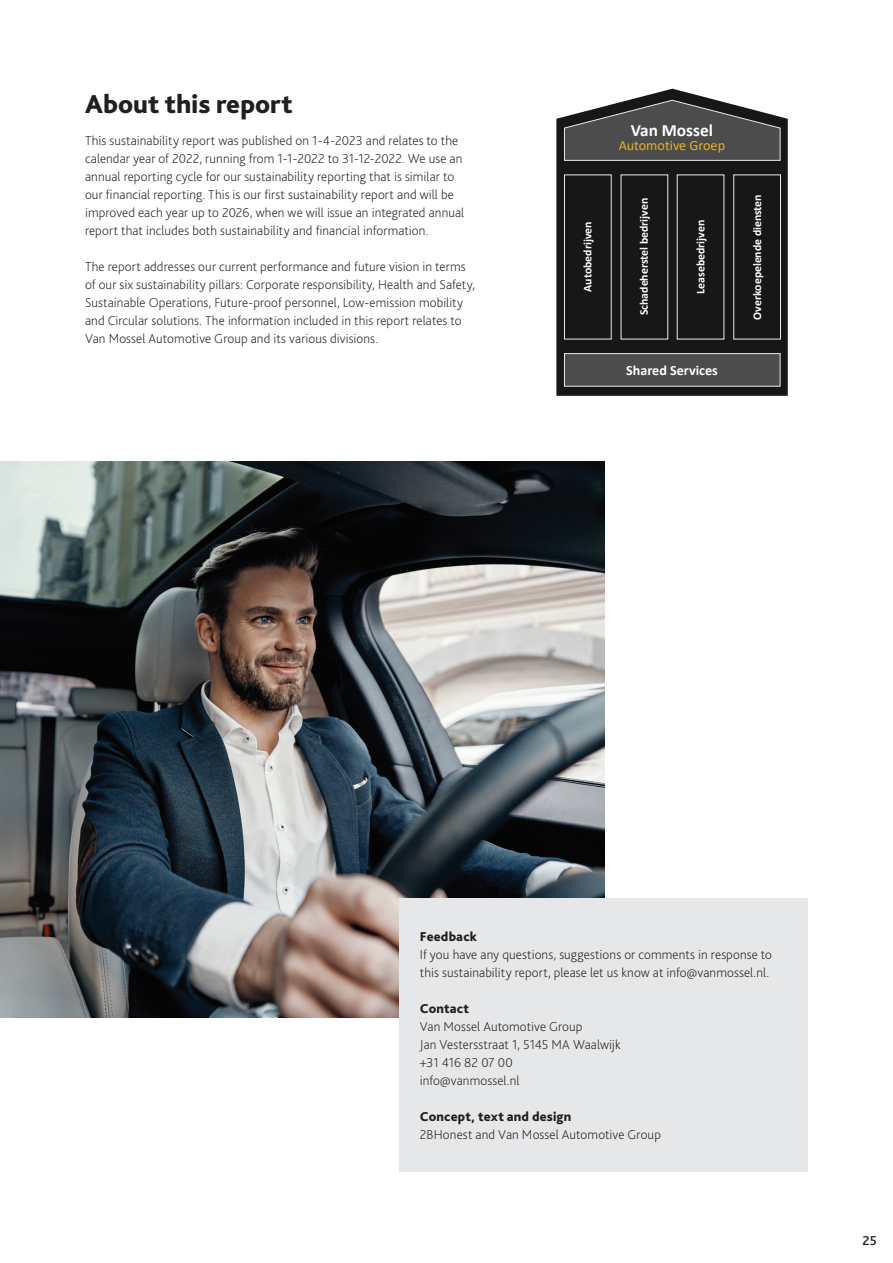
<style>
.page{position:relative;width:893px;height:1263px;background:#fff}
.page>*{position:absolute;margin:0;border:0;box-sizing:border-box;transform-origin:0 0}
.t1{font:800 27px "Bliss Pro";letter-spacing:.005em;color:#231f20}
.t2{font:700 17.25px "Calibri";color:#fff}
.t3{font:14.1px "Calibri";color:#eeaf1b}
.t4{font:700 14.1px "Calibri";color:#fff}
.t5{font:200 13.5px/18px "Bliss Pro";letter-spacing:.005em;color:#231f20}
.t6{font:800 13.5px "Bliss Pro";letter-spacing:.015em;color:#231f20}
.t7{font:500 13.5px "Bliss Pro";color:#231f20}
.t8{font:700 11.85px "Calibri";letter-spacing:-.005em;color:#fff}
</style>
<div class="page">
<img style="left:0;top:461px;width:604px;height:556px">
<svg style="left:556px;top:89px;width:232px;height:307px;background:#272626"></svg>
<div style="left:564px;top:175px;width:47px;height:164px;border:1px solid #eaeaea"></div>
<div style="left:621px;top:175px;width:47px;height:164px;border:1px solid #eaeaea"></div>
<div style="left:733px;top:175px;width:48px;height:164px;border:1px solid #eaeaea"></div>
<svg style="left:564px;top:100px;width:217px;height:61px;background:#595959"></svg>
<div style="left:564px;top:353px;width:216px;height:33px;background:#4c4c4c;border:1px solid #eaeaea"></div>
<div style="left:399px;top:898px;width:409px;height:273px;background:#e6e7e9"></div>
<h1 class="t1" style="left:85px;top:87px;width:209px">About this report</h1>
<p class="t5" style="left:85px;top:132px;width:381px">This sustainability report was published on 1-4-2023 and relates to the calendar year of 2022, running from 1-1-2022 to 31-12-2022. We use an annual reporting cycle for our sustainability reporting that is similar to our financial reporting. This is our first sustainability report and will be improved each year up to 2026, when we will issue an integrated annual report that includes both sustainability and financial information.</p>
<p class="t5" style="left:85px;top:258px;width:391px">The report addresses our current performance and future vision in terms of our six sustainability pillars: Corporate responsibility, Health and Safety, Sustainable Operations, Future-proof personnel, Low-emission mobility and Circular solutions. The information included in this report relates to Van Mossel Automotive Group and its various divisions.</p>
<p class="t8" style="left:579px;top:292px;width:72px;rotate:-90deg">Autobedrijven</p>
<p class="t2" style="left:631px;top:118px;width:84px">Van Mossel</p>
<p class="t3" style="left:619px;top:135px;width:108px">Automotive Groep</p>
<p class="t8" style="left:636px;top:315px;width:119px;rotate:-90deg">Schadeherstel bedrijven</p>
<p class="t8" style="left:692px;top:294px;width:75px;rotate:-90deg">Leasebedrijven</p>
<p class="t4" style="left:626px;top:360px;width:93px">Shared Services</p>
<p class="t8" style="left:749px;top:320px;width:127px;rotate:-90deg">Overkoepelende diensten</p>
<p class="t6" style="left:420px;top:928px;width:59px">Feedback</p>
<p class="t5" style="left:420px;top:945px;width:354px">If you have any questions, suggestions or comments in response to this sustainability report, please let us know at info@vanmossel.nl.</p>
<p class="t6" style="left:420px;top:1000px;width:51px">Contact</p>
<p class="t5" style="left:420px;top:1017px;width:202px">Van Mossel Automotive Group<br>Jan Vestersstraat 1, 5145 MA Waalwijk +31 416 82 07 00<br>info@vanmossel.nl</p>
<p class="t6" style="left:420px;top:1108px;width:153px">Concept, text and design</p>
<p class="t5" style="left:420px;top:1125px;width:243px">2BHonest and Van Mossel Automotive Group</p>
<p class="t7" style="left:862px;top:1232px;width:16px">25</p>
</div>
